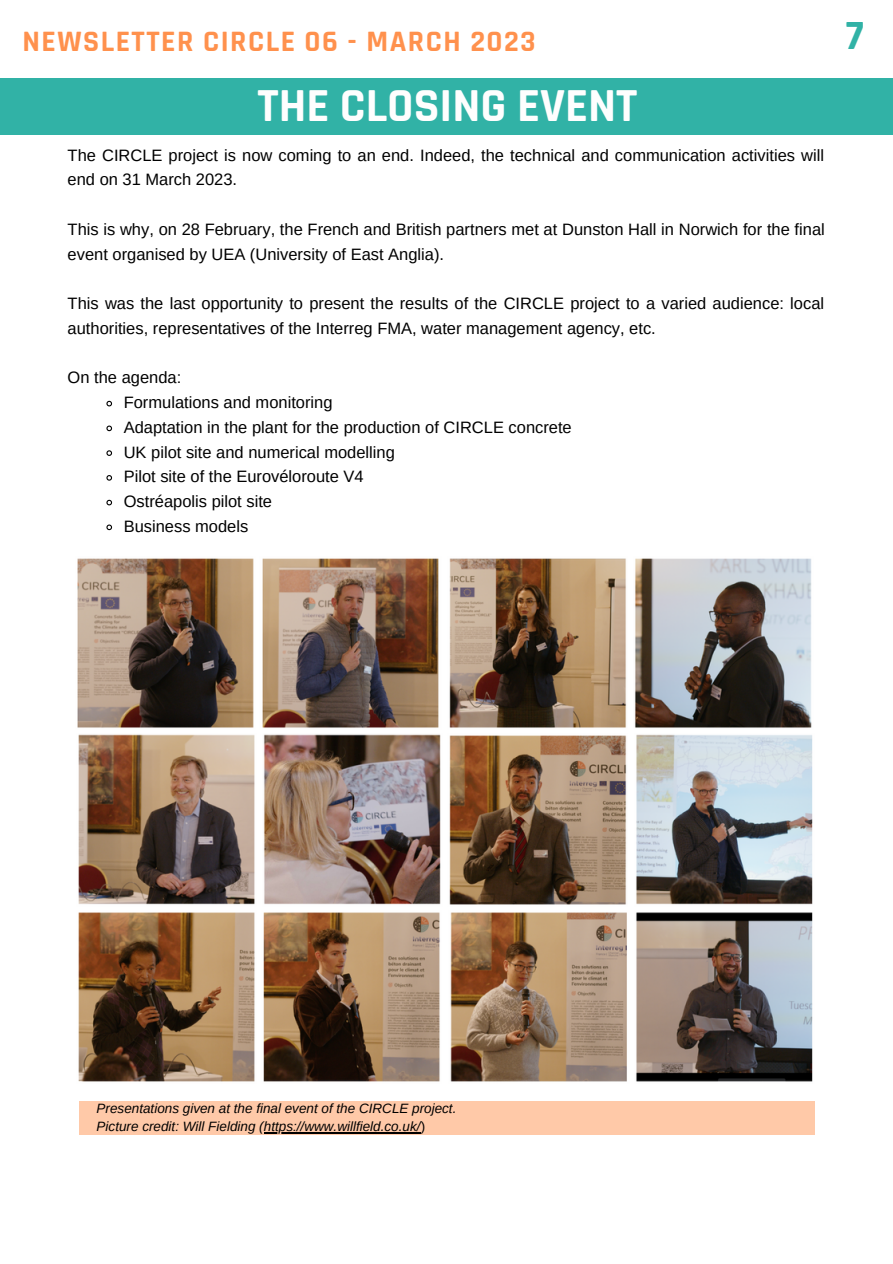
<style>
.page{position:relative;width:893px;height:1264px;background:#fff}
.page>*{position:absolute;margin:0;border:0;box-sizing:border-box;transform-origin:0 0}
.t1{font:700 48px "Rajdhani";color:#fefefe}
.t2{font:700 42px "Rajdhani";color:#31b2a6}
.t3{font:700 30px "Rajdhani";letter-spacing:.05em;color:#ff914d}
.t4{font:16.5px/24.8px "Arimo";color:#000}
.t5{font:italic 13.5px/18px "Arimo";color:#000}
.s1{font-style:normal}
</style>
<div class="page">
<div style="left:0;top:78px;width:892px;height:56px;background:#31b2a6"></div>
<div style="left:79px;top:1100px;width:735px;height:34px;background:#ffc9a8"></div>
<img style="left:77px;top:558px;width:736px;height:524px">
<svg style="left:106px;top:400px;width:7px;height:7px"></svg>
<svg style="left:106px;top:425px;width:7px;height:7px"></svg>
<svg style="left:106px;top:450px;width:6px;height:6px"></svg>
<svg style="left:106px;top:475px;width:6px;height:6px"></svg>
<svg style="left:106px;top:499px;width:7px;height:7px"></svg>
<svg style="left:106px;top:524px;width:7px;height:7px"></svg>
<hr style="left:264px;top:1132px;width:156px;height:1px;background:#000">
<h3 class="t3" style="left:23px;top:23px;width:514px">NEWSLETTER CIRCLE 06 - MARCH 2023</h3>
<h2 class="t2" style="left:845px;top:10px;width:20px">7</h2>
<h1 class="t1" style="left:257px;top:76px;width:381px">THE CLOSING EVENT</h1>
<p class="t4" style="left:68px;top:143px;width:757px">The CIRCLE project is now coming to an end. Indeed, the technical and communication activities will end on 31 March 2023.</p>
<p class="t4" style="left:68px;top:217px;width:758px">This is why, on 28 February, the French and British partners met at Dunston Hall in Norwich for the final event organised by UEA (University of East Anglia).</p>
<p class="t4" style="left:68px;top:291px;width:758px">This was the last opportunity to present the results of the CIRCLE project to a varied audience: local authorities, representatives of the Interreg FMA, water management agency, etc.</p>
<p class="t4" style="left:68px;top:365px;width:115px">On the agenda:</p>
<p class="t4" style="left:124px;top:390px;width:449px">Formulations and monitoring<br>Adaptation in the plant for the production of CIRCLE concrete UK pilot site and numerical modelling<br>Pilot site of the Eurovéloroute V4<br>Ostréapolis pilot site<br>Business models</p>
<p class="t5" style="left:97px;top:1099px;width:361px">Presentations given at the final event of the CIRCLE project.<br>Picture credit: Will Fielding (https://www.willfield.co.uk/<span class="s1">)</span></p>
</div>
